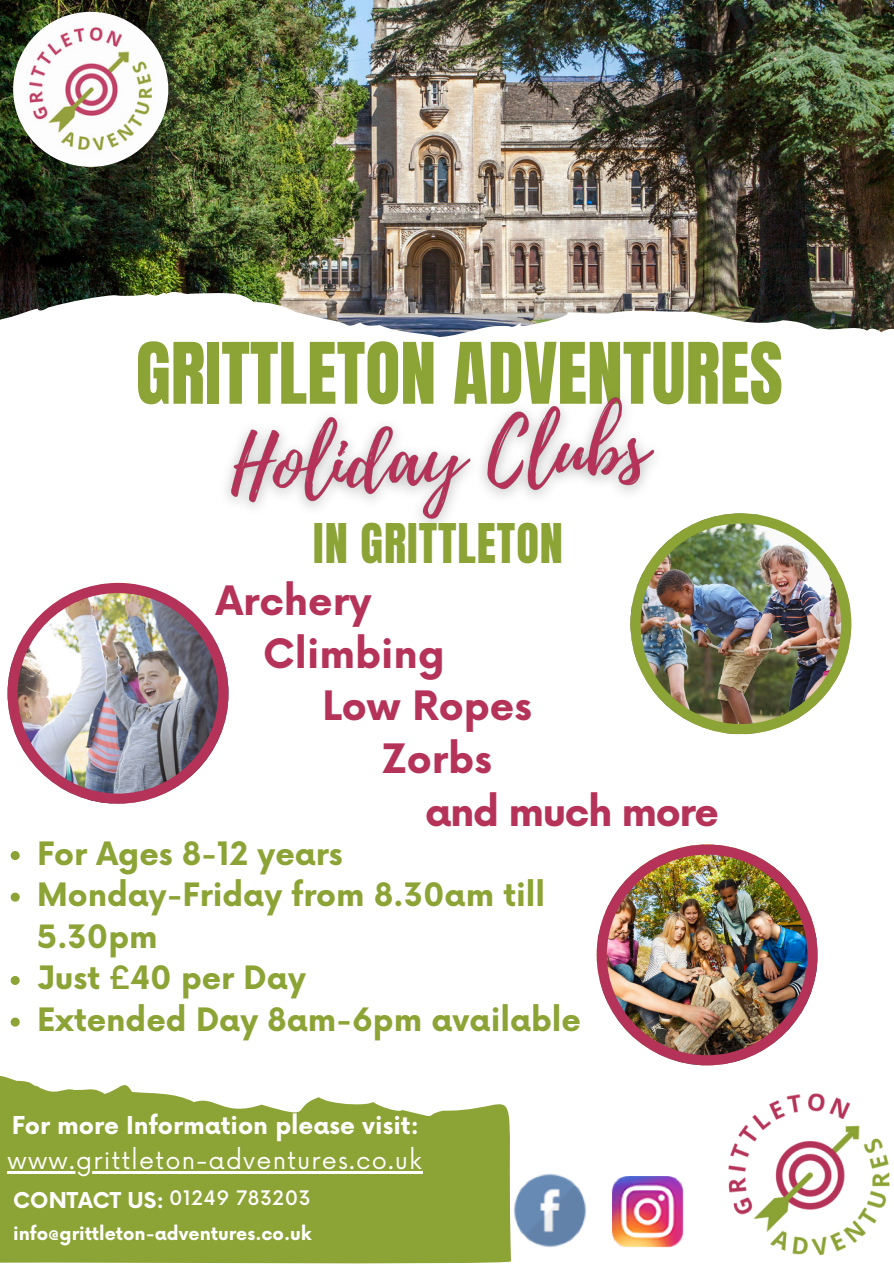
<style>
.page{position:relative;width:894px;height:1264px;background:#fff}
.page>*{position:absolute;margin:0;border:0;box-sizing:border-box;transform-origin:0 0}
.t1{font:72px "Anton";color:#8ca335}
.t2{font:46.5px "Anton";letter-spacing:.02em;color:#8ca335}
.t3{font:700 39.45px "Now";color:#b53358}
.t4{font:700 39.45px "Now";letter-spacing:-.035em;color:#b53358}
.t5{font:700 31.35px/41.7px "Now";color:#8ca335}
.t6{font:24px "Now";letter-spacing:.05em;color:#fff}
.t7{font:700 24px "Now";color:#fff}
.t8{font:700 21.3px "Now";color:#fff}
.t9{font:500 19.5px "Now";letter-spacing:.025em;color:#fff}
.t10{font:700 18px "Now";color:#fff}
</style>
<div class="page">
<img style="left:0;top:0;width:893px;height:338px">
<img style="left:728px;top:1093px;width:162px;height:163px">
<img style="left:13px;top:12px;width:155px;height:155px;border-radius:50%">
<svg style="left:0;top:1076px;width:510px;height:187px;fill:#8ca335"></svg>
<img style="left:8px;top:583px;width:220px;height:220px">
<img style="left:226px;top:397px;width:429px;height:129px">
<svg style="left:11px;top:851px;width:9px;height:9px"></svg>
<svg style="left:11px;top:892px;width:9px;height:9px"></svg>
<svg style="left:11px;top:976px;width:9px;height:8px"></svg>
<svg style="left:11px;top:1017px;width:9px;height:9px"></svg>
<img style="left:596px;top:844px;width:221px;height:221px">
<img style="left:630px;top:513px;width:220px;height:221px">
<img style="left:514px;top:1174px;width:73px;height:74px">
<img style="left:612px;top:1176px;width:72px;height:72px">
<hr style="left:8px;top:1171px;width:414px;height:2px;background:#fff">
<h4 class="t1" style="left:136px;top:322px;width:648px">GRITTLETON ADVENTURES</h4>
<p class="t2" style="left:313px;top:510px;width:251px">IN GRITTLETON</p>
<h3 class="t3" style="left:216px;top:579px;width:157px">Archery</h3>
<h3 class="t3" style="left:263px;top:632px;width:183px">Climbing</h3>
<h3 class="t3" style="left:322px;top:685px;width:211px">Low Ropes</h3>
<h3 class="t3" style="left:381px;top:738px;width:112px">Zorbs</h3>
<h3 class="t4" style="left:425px;top:790px;width:295px">and much more</h3>
<p class="t5" style="left:37px;top:834px;width:307px">For Ages 8-12 years</p>
<p class="t5" style="left:37px;top:875px;width:509px">Monday-Friday from 8.30am till<br>5.30pm</p>
<p class="t5" style="left:37px;top:959px;width:270px">Just £40 per Day</p>
<p class="t5" style="left:37px;top:1000px;width:545px">Extended Day 8am-6pm available</p>
<p class="t7" style="left:12px;top:1112px;width:408px">For more Information please visit:</p>
<p class="t6" style="left:8px;top:1146px;width:415px">www.grittleton-adventures.co.uk</p>
<p class="t8" style="left:13px;top:1188px;width:152px">CONTACT US:</p>
<p class="t9" style="left:169px;top:1187px;width:143px">01249 783203</p>
<p class="t10" style="left:13px;top:1223px;width:300px">info@grittleton-adventures.co.uk</p>
</div>
